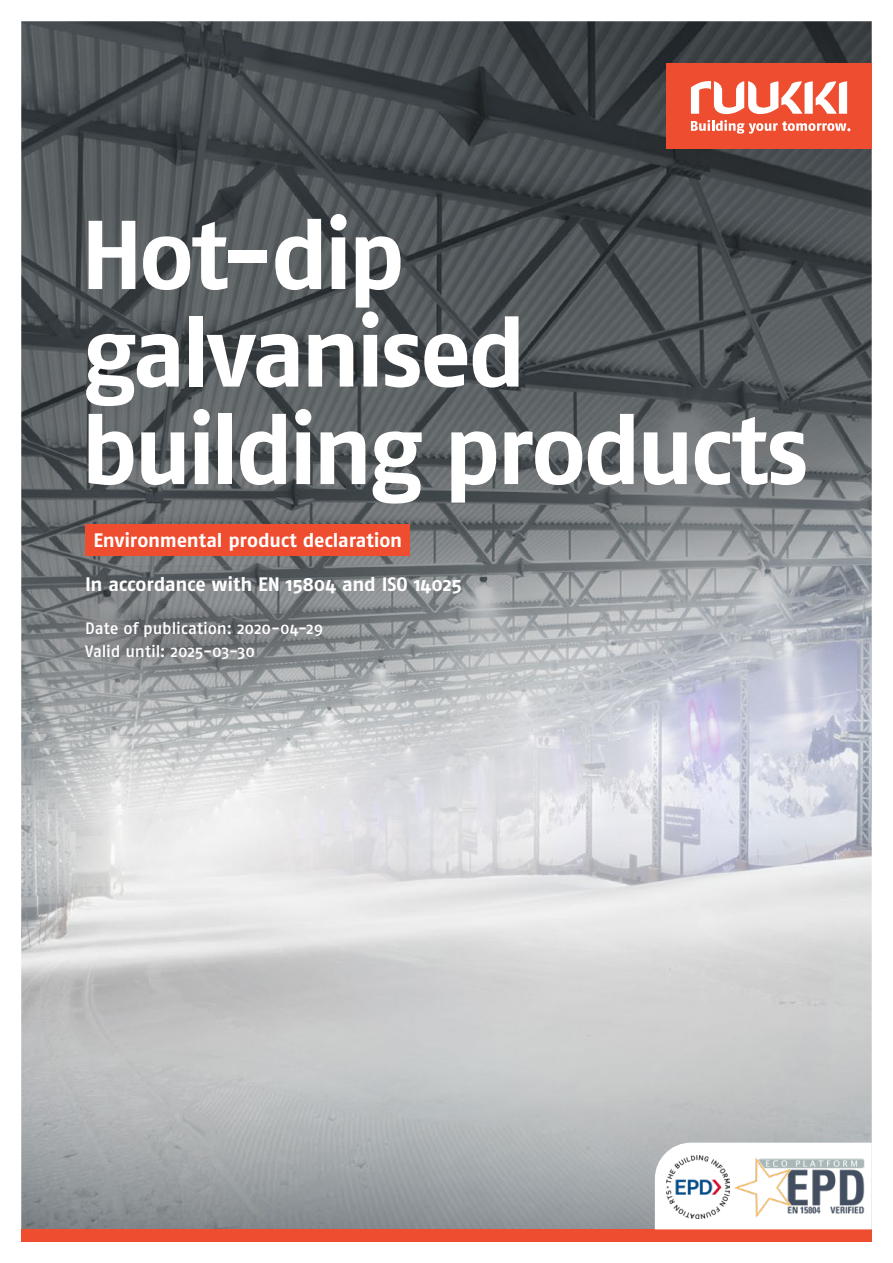
<style>
.page{position:relative;width:893px;height:1263px;background:#fff}
.page>*{position:absolute;margin:0;border:0;box-sizing:border-box;transform-origin:0 0}
.t1{font:700 97.5px/97.5px "Fago OT";letter-spacing:-.045em;color:#fff}
.t2{font:700 19.5px "Fago OT";letter-spacing:-.01em;color:#fff}
.t3{font:500 16.5px/22.5px "Fago OT";letter-spacing:-.01em;color:#fff}
</style>
<div class="page">
<img style="left:21px;top:21px;width:851px;height:1208px">
<div style="left:21px;top:1229px;width:851px;height:12px;background:#ef4d2f"></div>
<div style="left:666px;top:64px;width:206px;height:85px;background:#ef4d2f"></div>
<svg style="left:691px;top:120px;width:159px;height:14px"></svg>
<svg style="left:691px;top:81px;width:156px;height:33px"></svg>
<div style="left:47px;top:583px;width:313px;height:114px;background:#231f20;opacity:.3"></div>
<div style="left:85px;top:524px;width:324px;height:32px;background:#ef4d2f"></div>
<svg style="left:655px;top:1143px;width:217px;height:86px"></svg>
<img style="left:667px;top:1156px;width:62px;height:62px">
<img style="left:731px;top:1152px;width:138px;height:70px">
<h1 class="t1" style="left:81px;top:206px;width:729px">Hot-dip galvanised building products</h1>
<p class="t2" style="left:94px;top:528px;width:310px">Environmental product declaration</p>
<p class="t2" style="left:85px;top:572px;width:378px">In accordance with EN 15804 and ISO 14025</p>
<p class="t3" style="left:85px;top:617px;width:240px">Date of publication: 2020-04-29<br>Valid until: 2025-03-30</p>
</div>
